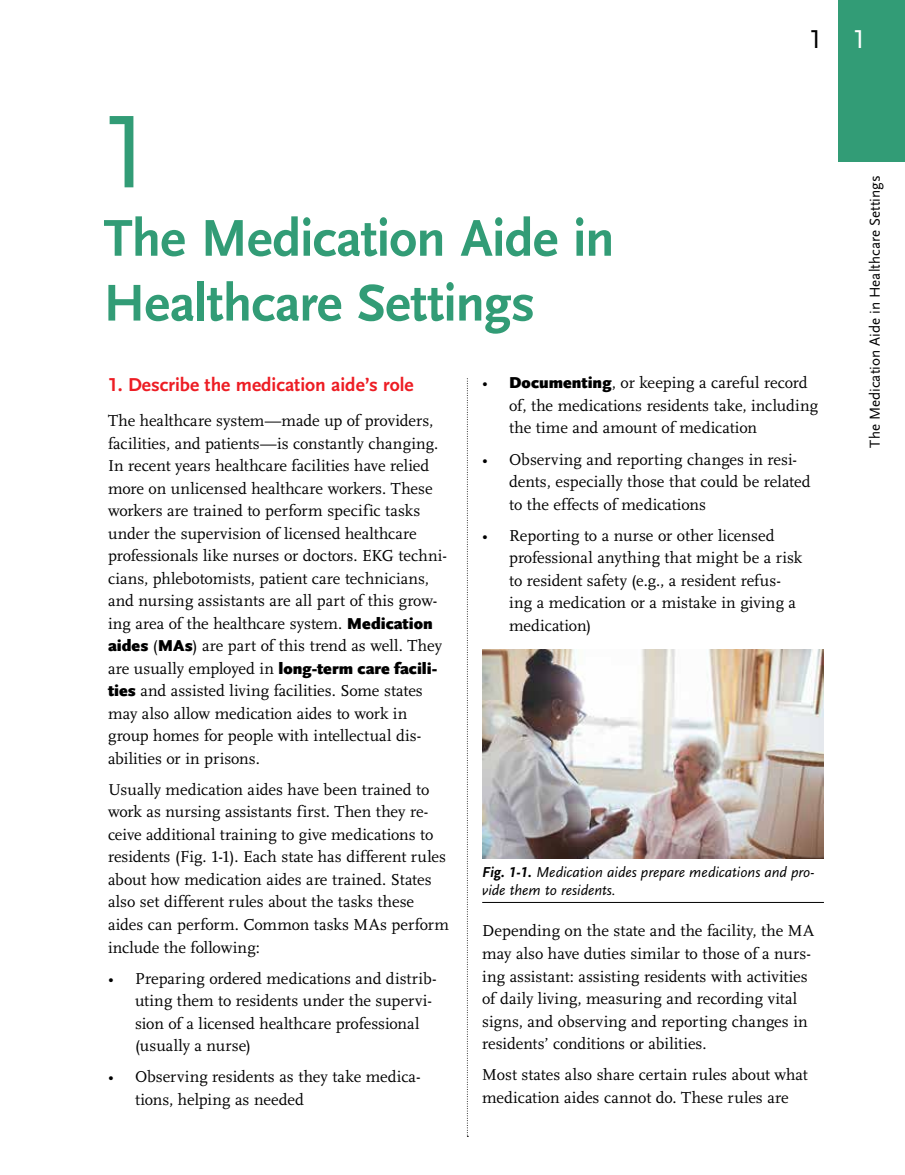
<style>
.page{position:relative;width:905px;height:1175px;background:#fff}
.page>*{position:absolute;margin:0;border:0;box-sizing:border-box;transform-origin:0 0}
.t1{font:108px "Scala Sans OT";color:#329c76}
.t2{font:700 54px/64.8px "Scala Sans OT";letter-spacing:-.015em;color:#329c76}
.t3{font:27px "Scala Sans OT";color:#000}
.t4{font:27px "Scala Sans OT";color:#fff}
.t5{font:700 19.5px "Scala Sans OT";color:#ed1d24}
.t6{font:16.5px/22.5px "Scala OT";color:#000}
.t7{font:italic 15px/18px "Scala Sans OT";color:#000}
.t8{font:15px "Scala Sans OT";color:#000}
.s1{font-family:"Scala Sans OT";font-weight:900}
.s2{font-weight:700}
</style>
<div class="page">
<svg style="left:467px;top:378px;width:1px;height:759px"></svg>
<hr style="left:482px;top:902px;width:341px;height:1px;background:#000">
<img style="left:482px;top:649px;width:342px;height:209px">
<div style="left:838px;top:0;width:66px;height:161px;background:#329c76"></div>
<h1 class="t1" style="left:99px;top:94px;width:55px">1</h1>
<h2 class="t2" style="left:104px;top:207px;width:512px">The Medication Aide in<br>Healthcare Settings</h2>
<h3 class="t3" style="left:808px;top:25px;width:15px">1</h3>
<p class="t5" style="left:108px;top:373px;width:307px">1. Describe the medication aide’s role</p>
<p class="t6" style="left:108px;top:410px;width:340px">The healthcare system—made up of providers, facilities, and patients—is constantly changing.<br>In recent years healthcare facilities have relied more on unlicensed healthcare workers. These workers are trained to perform specific tasks under the supervision of licensed healthcare professionals like nurses or doctors. EKG techni&shy;cians, phlebotomists, patient care technicians, and nursing assistants are all part of this grow&shy;ing area of the healthcare system. <span class="s1">Medication aides</span> (<span class="s1">MAs</span>) are part of this trend as well. They are usually employed in <span class="s1">long-term care facili&shy;ties</span> and assisted living facilities. Some states may also allow medication aides to work in group homes for people with intellectual dis&shy;abilities or in prisons.</p>
<p class="t6" style="left:108px;top:778px;width:342px">Usually medication aides have been trained to work as nursing assistants first. Then they re&shy;ceive additional training to give medications to residents (Fig. 1-1). Each state has different rules about how medication aides are trained. States also set different rules about the tasks these aides can perform. Common tasks MAs perform include the following:</p>
<p class="t6" style="left:135px;top:967px;width:303px;text-indent:-27px">• Preparing ordered medications and distrib&shy;uting them to residents under the supervi&shy;sion of a licensed healthcare professional (usually a nurse)</p>
<p class="t6" style="left:135px;top:1066px;width:287px;text-indent:-27px">• Observing residents as they take medica&shy;tions, helping as needed</p>
<p class="t6" style="left:509px;top:372px;width:310px;text-indent:-27px">• <span class="s1">Documenting</span>, or keeping a careful record of, the medications residents take, including the time and amount of medication</p>
<p class="t6" style="left:509px;top:448px;width:303px;text-indent:-27px">• Observing and reporting changes in resi&shy;dents, especially those that could be related to the effects of medications</p>
<p class="t6" style="left:509px;top:524px;width:294px;text-indent:-27px">• Reporting to a nurse or other licensed professional anything that might be a risk to resident safety (e.g., a resident refus&shy;ing a medication or a mistake in giving a medication)</p>
<p class="t7" style="left:482px;top:863px;width:334px"><span class="s2">Fig. 1-1.</span> Medication aides prepare medications and pro&shy;vide them to residents.</p>
<p class="t6" style="left:482px;top:920px;width:333px">Depending on the state and the facility, the MA may also have duties similar to those of a nurs&shy;ing assistant: assisting residents with activities of daily living, measuring and recording vital signs, and observing and reporting changes in residents’ conditions or abilities.</p>
<p class="t6" style="left:482px;top:1064px;width:327px">Most states also share certain rules about what medication aides cannot do. These rules are</p>
<h3 class="t4" style="left:852px;top:25px;width:15px">1</h3>
<p class="t8" style="left:867px;top:447px;width:273px;rotate:-90deg">The Medication Aide in Healthcare Settings</p>
</div>
